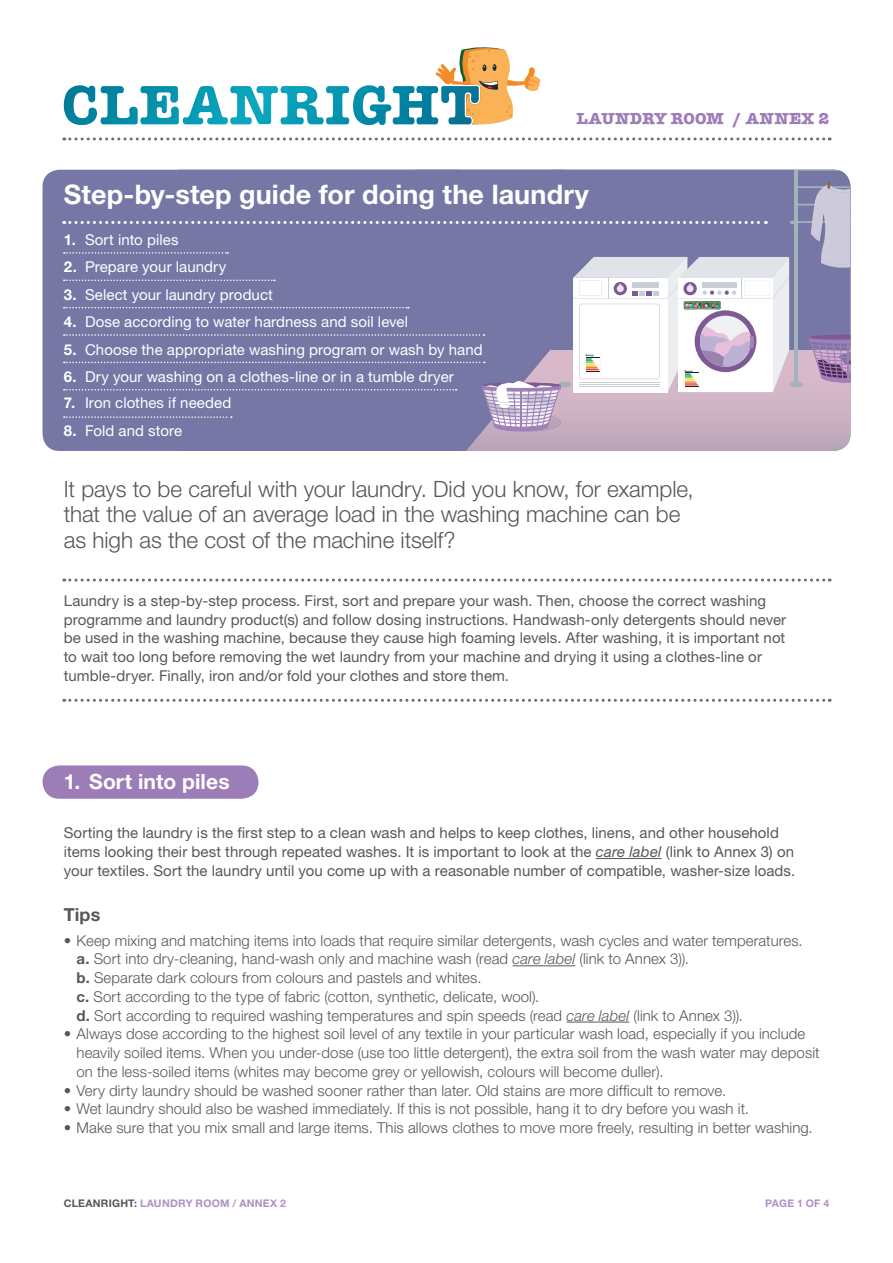
<style>
.page{position:relative;width:893px;height:1263px;background:#fff}
.page>*{position:absolute;margin:0;border:0;box-sizing:border-box;transform-origin:0 0}
.t1{font:700 27px "Helvetica Neue LT Std";letter-spacing:.005em;color:#fff}
.t2{font:300 22.5px/25.5px "Helvetica Neue LT Std";letter-spacing:-.005em;color:#57585a}
.t3{font:700 21px "Helvetica Neue LT Std";letter-spacing:.005em;color:#fff}
.t4{font:700 18px "Helvetica Neue LT Std";color:#57585a}
.t5{font:700 16.5px "American Typewriter";letter-spacing:.01em;color:#9d7db8}
.t6{font:300 15px/18.8px "Helvetica Neue LT Std";letter-spacing:.005em;color:#57585a}
.t7{font:15px/18.8px "Helvetica Neue LT Std";letter-spacing:.005em;color:#57585a}
.t8{font:15px "Helvetica Neue LT Std";letter-spacing:.005em;color:#fff}
.t9{font:700 10.5px "Helvetica Neue LT Std";letter-spacing:.025em;color:#ac92c4}
.t10{font:700 2.4px "Helvetica Neue LT Std";color:#1a2120}
.s1{font-weight:700}
.s2{font-style:italic}
.s3{color:#57585a}
</style>
<div class="page">
<div style="left:43px;top:170px;width:807px;height:281px;background:#7677a5;border-radius:17px"></div>
<svg style="left:64px;top:170px;width:786px;height:281px"></svg>
<hr style="left:596px;top:858px;width:66px;height:1px;background:#57585a">
<hr style="left:512px;top:965px;width:63px;height:1px;background:#57585a">
<hr style="left:566px;top:1022px;width:63px;height:1px;background:#57585a">
<div style="left:43px;top:765px;width:216px;height:34px;background:#9d7db8;border-radius:17px"></div>
<svg style="left:64px;top:579px;width:766px;height:3px"></svg>
<svg style="left:64px;top:699px;width:766px;height:3px"></svg>
<svg style="left:64px;top:137px;width:766px;height:3px"></svg>
<svg style="left:435px;top:47px;width:106px;height:78px"></svg>
<svg style="left:64px;top:85px;width:327px;height:40px"></svg>
<p class="t5" style="left:576px;top:109px;width:254px">LAUNDRY ROOM / ANNEX 2</p>
<h1 class="t1" style="left:64px;top:178px;width:527px">Step-by-step guide for doing the laundry</h1>
<p class="t8" style="left:64px;top:231px;width:116px"><span class="s1">1.</span> Sort into piles</p>
<p class="t8" style="left:64px;top:258px;width:164px"><span class="s1">2.</span> Prepare your laundry</p>
<p class="t8" style="left:64px;top:286px;width:211px"><span class="s1">3.</span> Select your laundry product</p>
<p class="t8" style="left:64px;top:313px;width:346px"><span class="s1">4.</span> Dose according to water hardness and soil level</p>
<p class="t8" style="left:64px;top:341px;width:420px"><span class="s1">5.</span> Choose the appropriate washing program or wash by hand</p>
<p class="t8" style="left:64px;top:368px;width:392px"><span class="s1">6.</span> Dry your washing on a clothes-line or in a tumble dryer</p>
<p class="t8" style="left:64px;top:394px;width:169px"><span class="s1">7.</span> Iron clothes if needed</p>
<p class="t8" style="left:64px;top:422px;width:120px"><span class="s1">8.</span> Fold and store</p>
<p class="t10" style="left:586px;top:354px;width:9px">Energy</p>
<p class="t10" style="left:685px;top:369px;width:9px">Energy</p>
<h2 class="t2" style="left:64px;top:476px;width:631px">It pays to be careful with your laundry. Did you know, for example, that the value of an average load in the washing machine can be as high as the cost of the machine itself?</h2>
<p class="t7" style="left:64px;top:591px;width:724px">Laundry is a step-by-step process. First, sort and prepare your wash. Then, choose the correct washing programme and laundry product(s) and follow dosing instructions. Handwash-only detergents should never be used in the washing machine, because they cause high foaming levels. After washing, it is important not to wait too long before removing the wet laundry from your machine and drying it using a clothes-line or tumble-dryer. Finally, iron and/or fold your clothes and store them.</p>
<h3 class="t3" style="left:64px;top:768px;width:167px">1. Sort into piles</h3>
<p class="t7" style="left:64px;top:823px;width:733px">Sorting the laundry is the first step to a clean wash and helps to keep clothes, linens, and other household items looking their best through repeated washes. It is important to look at the <span class="s2">care label</span> (link to Annex 3) on your textiles. Sort the laundry until you come up with a reasonable number of compatible, washer-size loads.</p>
<p class="t4" style="left:64px;top:903px;width:38px">Tips</p>
<p class="t6" style="left:77px;top:930px;width:728px;text-indent:-13px">• Keep mixing and matching items into loads that require similar detergents, wash cycles and water temperatures. <span class="s1">a.</span> Sort into dry-cleaning, hand-wash only and machine wash (read <span class="s2">care label</span> (link to Annex 3)).<br><span class="s1">b.</span> Separate dark colours from colours and pastels and whites.<br><span class="s1">c.</span> Sort according to the type of fabric (cotton, synthetic, delicate, wool).<br><span class="s1">d.</span> Sort according to required washing temperatures and spin speeds (read <span class="s2">care label</span> (link to Annex 3)).</p>
<p class="t6" style="left:77px;top:1024px;width:745px;text-indent:-13px">• Always dose according to the highest soil level of any textile in your particular wash load, especially if you include heavily soiled items. When you under-dose (use too little detergent), the extra soil from the wash water may deposit on the less-soiled items (whites may become grey or yellowish, colours will become duller).</p>
<p class="t6" style="left:64px;top:1080px;width:664px">• Very dirty laundry should be washed sooner rather than later. Old stains are more difficult to remove.</p>
<p class="t6" style="left:64px;top:1099px;width:687px">• Wet laundry should also be washed immediately. If this is not possible, hang it to dry before you wash it.</p>
<p class="t6" style="left:64px;top:1118px;width:750px">• Make sure that you mix small and large items. This allows clothes to move more freely, resulting in better washing.</p>
<p class="t9" style="left:64px;top:1196px;width:224px"><span class="s3">CLEANRIGHT:</span> LAUNDRY ROOM / ANNEX 2</p>
<p class="t9" style="left:765px;top:1196px;width:66px">PAGE 1 OF 4</p>
</div>
